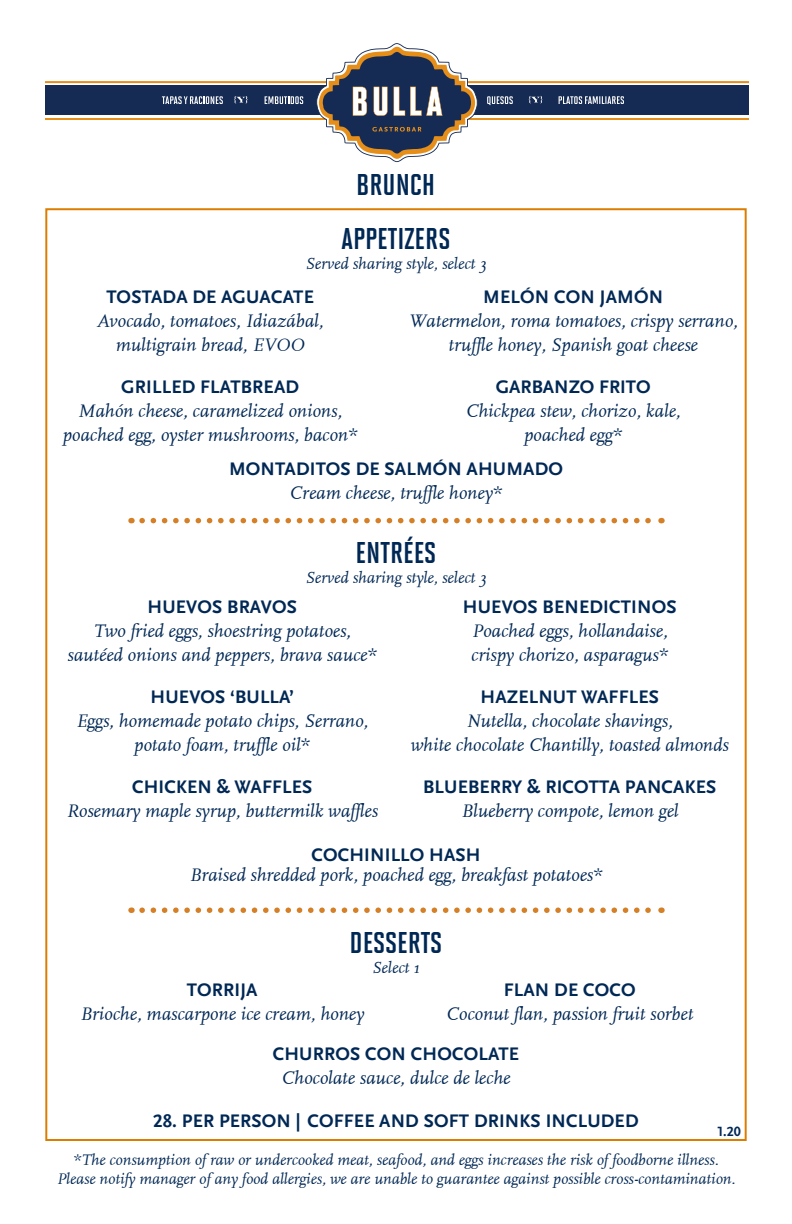
<style>
.page{position:relative;width:792px;height:1224px;background:#fff}
.page>*{position:absolute;margin:0;border:0;box-sizing:border-box;transform-origin:0 0}
.t1{font:30px "Solano Gothic MVB Bd Cap";color:#002855}
.t2{font:italic 19px "FF Scala";color:#002855}
.t3{font:700 19px "Scala Sans OT";letter-spacing:.01em;color:#002855}
.t4{font:italic 16.6px "FF Scala";color:#002855}
.t5{font:italic 16px/19px "FF Scala";color:#002855;text-align:center}
.t6{font:700 14px "Scala Sans OT";color:#002855}
</style>
<div class="page">
<svg style="left:142px;top:907px;width:509px;height:6px"></svg>
<svg style="left:142px;top:518px;width:509px;height:5px"></svg>
<div style="left:45px;top:86px;width:704px;height:29px;background:#162b54"></div>
<svg style="left:487px;top:96px;width:26px;height:9px"></svg>
<svg style="left:529px;top:96px;width:13px;height:7px"></svg>
<svg style="left:559px;top:96px;width:65px;height:8px"></svg>
<svg style="left:162px;top:96px;width:61px;height:8px"></svg>
<svg style="left:234px;top:96px;width:14px;height:7px"></svg>
<svg style="left:265px;top:96px;width:38px;height:8px"></svg>
<hr style="left:45px;top:81px;width:704px;height:2px;background:#e58e19">
<hr style="left:45px;top:118px;width:704px;height:2px;background:#e58e19">
<svg style="left:315px;top:43px;width:163px;height:119px"></svg>
<p class="t1" style="left:356px;top:168px;width:81px">BRUNCH</p>
<p class="t1" style="left:342px;top:222px;width:110px">APPETIZERS</p>
<p class="t4" style="left:306px;top:255px;width:182px">Served sharing style, select 3</p>
<p class="t3" style="left:106px;top:286px;width:209px">TOSTADA DE AGUACATE</p>
<p class="t3" style="left:483px;top:286px;width:182px">MELÓN CON JAMÓN</p>
<p class="t2" style="left:97px;top:311px;width:228px">Avocado, tomatoes, Idiazábal,</p>
<p class="t2" style="left:408px;top:311px;width:331px">Watermelon, roma tomatoes, crispy serrano,</p>
<p class="t2" style="left:116px;top:335px;width:190px">multigrain bread, EVOO</p>
<p class="t2" style="left:449px;top:335px;width:251px">truffle honey, Spanish goat cheese</p>
<p class="t3" style="left:121px;top:376px;width:179px">GRILLED FLATBREAD</p>
<p class="t3" style="left:496px;top:376px;width:156px">GARBANZO FRITO</p>
<p class="t2" style="left:78px;top:401px;width:265px">Mahón cheese, caramelized onions,</p>
<p class="t2" style="left:466px;top:401px;width:217px">Chickpea stew, chorizo, kale,</p>
<p class="t2" style="left:63px;top:425px;width:296px">poached egg, oyster mushrooms, bacon*</p>
<p class="t2" style="left:524px;top:425px;width:100px">poached egg*</p>
<p class="t3" style="left:229px;top:458px;width:335px">MONTADITOS DE SALMÓN AHUMADO</p>
<p class="t2" style="left:290px;top:483px;width:214px">Cream cheese, truffle honey*</p>
<p class="t1" style="left:356px;top:536px;width:82px">ENTRÉES</p>
<p class="t4" style="left:306px;top:569px;width:182px">Served sharing style, select 3</p>
<p class="t3" style="left:148px;top:597px;width:151px">HUEVOS BRAVOS</p>
<p class="t3" style="left:463px;top:597px;width:215px">HUEVOS BENEDICTINOS</p>
<p class="t2" style="left:93px;top:621px;width:259px">Two fried eggs, shoestring potatoes,</p>
<p class="t2" style="left:472px;top:621px;width:198px">Poached eggs, hollandaise,</p>
<p class="t2" style="left:68px;top:645px;width:311px">sautéed onions and peppers, brava sauce*</p>
<p class="t2" style="left:471px;top:645px;width:198px">crispy chorizo, asparagus*</p>
<p class="t3" style="left:151px;top:687px;width:145px">HUEVOS ‘BULLA’</p>
<p class="t3" style="left:481px;top:687px;width:180px">HAZELNUT WAFFLES</p>
<p class="t2" style="left:76px;top:711px;width:294px">Eggs, homemade potato chips, Serrano,</p>
<p class="t2" style="left:467px;top:711px;width:208px">Nutella, chocolate shavings,</p>
<p class="t2" style="left:134px;top:735px;width:177px">potato foam, truffle oil*</p>
<p class="t2" style="left:411px;top:735px;width:319px">white chocolate Chantilly, toasted almonds</p>
<p class="t3" style="left:132px;top:777px;width:182px">CHICKEN &amp; WAFFLES</p>
<p class="t3" style="left:423px;top:777px;width:295px">BLUEBERRY &amp; RICOTTA PANCAKES</p>
<p class="t2" style="left:66px;top:801px;width:313px">Rosemary maple syrup, buttermilk waffles</p>
<p class="t2" style="left:461px;top:801px;width:219px">Blueberry compote, lemon gel</p>
<p class="t3" style="left:311px;top:844px;width:171px">COCHINILLO HASH</p>
<p class="t2" style="left:189px;top:865px;width:415px">Braised shredded pork, poached egg, breakfast potatoes*</p>
<p class="t1" style="left:350px;top:926px;width:94px">DESSERTS</p>
<p class="t4" style="left:372px;top:959px;width:49px">Select 1</p>
<p class="t3" style="left:187px;top:979px;width:72px">TORRIJA</p>
<p class="t3" style="left:504px;top:979px;width:133px">FLAN DE COCO</p>
<p class="t2" style="left:80px;top:1004px;width:286px">Brioche, mascarpone ice cream, honey</p>
<p class="t2" style="left:446px;top:1004px;width:249px">Coconut flan, passion fruit sorbet</p>
<p class="t3" style="left:273px;top:1043px;width:248px">CHURROS CON CHOCOLATE</p>
<p class="t2" style="left:281px;top:1068px;width:230px">Chocolate sauce, dulce de leche</p>
<p class="t3" style="left:153px;top:1110px;width:487px">28. PER PERSON | COFFEE AND SOFT DRINKS INCLUDED</p>
<p class="t5" style="left:57px;top:1151px;width:680px">*The consumption of raw or undercooked meat, seafood, and eggs increases the risk of foodborne illness.<br>Please notify manager of any food allergies, we are unable to guarantee against possible cross-contamination.</p>
<p class="t6" style="left:718px;top:1123px;width:25px">1.20</p>
</div>
